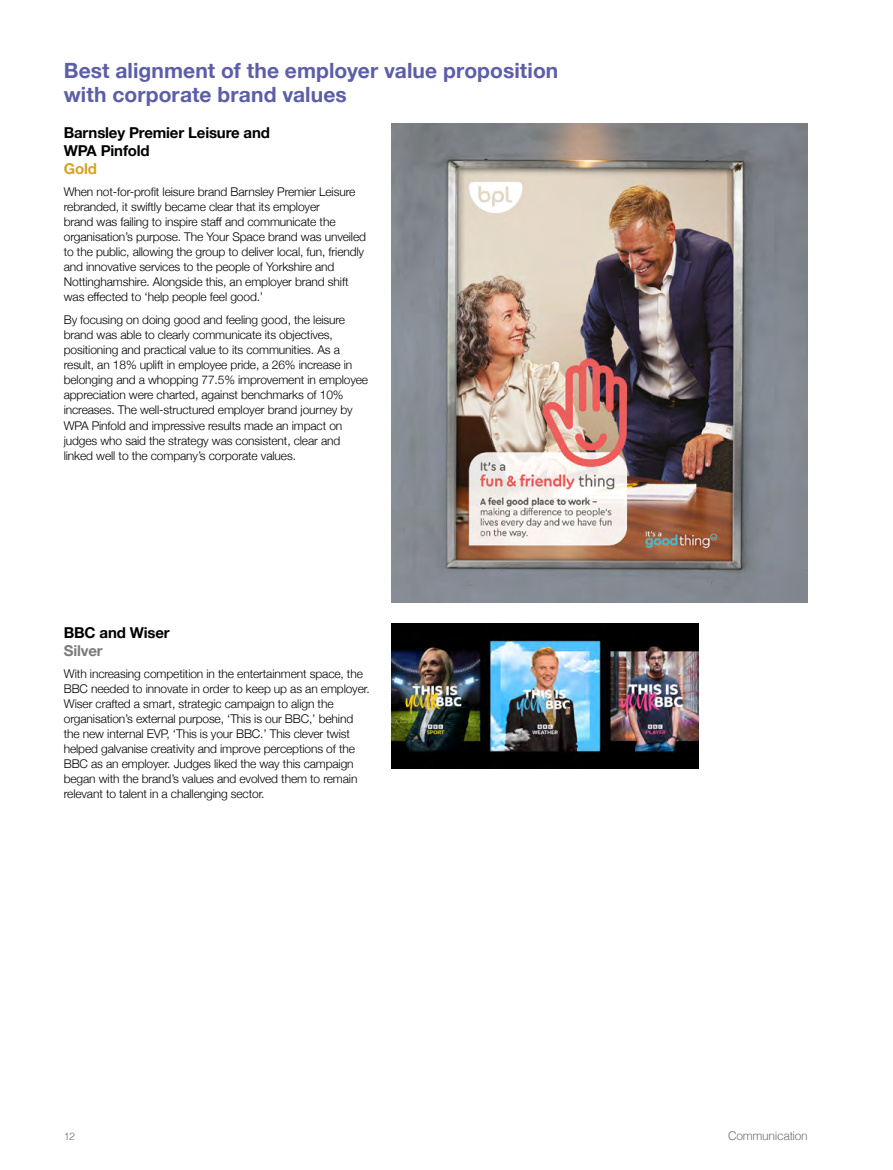
<style>
.page{position:relative;width:893px;height:1170px;background:#fff}
.page>*{position:absolute;margin:0;border:0;box-sizing:border-box;transform-origin:0 0}
.t1{font:700 21px/24px "Helvetica Neue";letter-spacing:.005em;color:#5c5ea7}
.t2{font:700 15px/18px "Helvetica Neue";letter-spacing:-.01em;color:#000}
.t3{font:700 15px "Helvetica Neue";letter-spacing:-.01em;color:#7c7b7b}
.t4{font:700 15px "Helvetica Neue";color:#d7a320}
.t5{font:300 12px/15px "Helvetica Neue";letter-spacing:-.01em;color:#000}
.t6{font:300 12px "Helvetica";letter-spacing:-.03em;color:#706f6f}
.t7{font:300 10.5px "Helvetica";color:#706f6f}
</style>
<div class="page">
<img style="left:392px;top:123px;width:416px;height:479px">
<img style="left:392px;top:623px;width:307px;height:145px">
<h1 class="t1" style="left:64px;top:59px;width:496px">Best alignment of the employer value proposition with corporate brand values</h1>
<p class="t2" style="left:64px;top:124px;width:208px">Barnsley Premier Leisure and<br>WPA Pinfold</p>
<p class="t4" style="left:64px;top:157px;width:35px">Gold</p>
<p class="t5" style="left:64px;top:183px;width:304px">When not-for-profit leisure brand Barnsley Premier Leisure rebranded, it swiftly became clear that its employer<br>brand was failing to inspire staff and communicate the organisation’s purpose. The Your Space brand was unveiled to the public, allowing the group to deliver local, fun, friendly and innovative services to the people of Yorkshire and Nottinghamshire. Alongside this, an employer brand shift was effected to ‘help people feel good.’</p>
<p class="t5" style="left:64px;top:312px;width:306px">By focusing on doing good and feeling good, the leisure brand was able to clearly communicate its objectives, positioning and practical value to its communities. As a result, an 18% uplift in employee pride, a 26% increase in belonging and a whopping 77.5% improvement in employee appreciation were charted, against benchmarks of 10% increases. The well-structured employer brand journey by WPA Pinfold and impressive results made an impact on judges who said the strategy was consistent, clear and linked well to the company’s corporate values.</p>
<p class="t2" style="left:64px;top:624px;width:107px">BBC and Wiser</p>
<p class="t3" style="left:64px;top:638px;width:40px">Silver</p>
<p class="t5" style="left:64px;top:665px;width:307px">With increasing competition in the entertainment space, the BBC needed to innovate in order to keep up as an employer.<br>Wiser crafted a smart, strategic campaign to align the organisation’s external purpose, ‘This is our BBC,’ behind the new internal EVP, ‘This is your BBC.’ This clever twist helped galvanise creativity and improve perceptions of the BBC as an employer. Judges liked the way this campaign began with the brand’s values and evolved them to remain relevant to talent in a challenging sector.</p>
<p class="t7" style="left:64px;top:1127px;width:13px">12</p>
<p class="t6" style="left:728px;top:1125px;width:81px">Communication</p>
</div>
